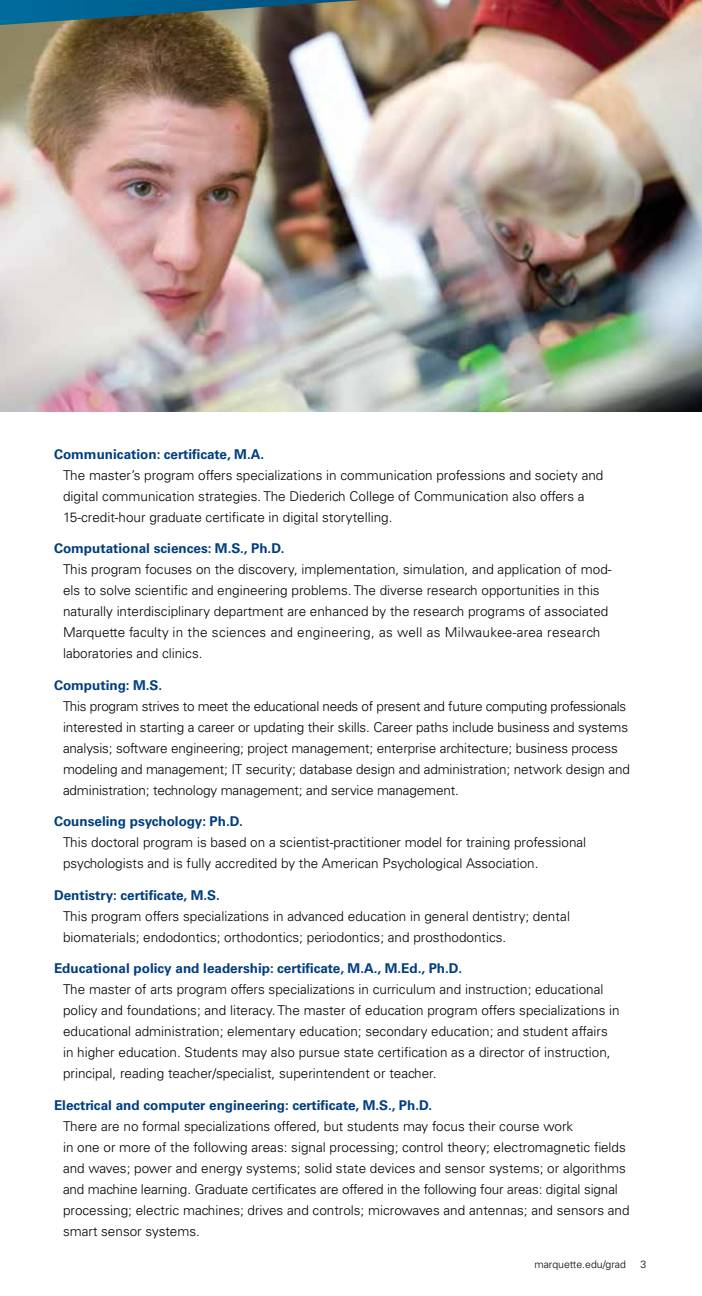
<style>
.page{position:relative;width:702px;height:1296px;background:#fff}
.page>*{position:absolute;margin:0;border:0;box-sizing:border-box;transform-origin:0 0}
.t1{font:300 13.5px/21px "Univers LT Std";color:#000}
.t2{font:700 13.5px "Univers LT Std";color:#003e7e}
.t3{font:300 10.5px "Univers LT Std";color:#000}
</style>
<div class="page">
<img style="left:0;top:0;width:702px;height:411px">
<svg style="left:0;top:0;width:362px;height:25px;background:#3a646d"></svg>
<p class="t2" style="left:54px;top:446px;width:212px">Communication: certificate, M.A.</p>
<p class="t1" style="left:63px;top:464px;width:542px">The master’s program offers specializations in communication professions and society and digital communication strategies. The Diederich College of Communication also offers a<br>15-credit-hour graduate certificate in digital storytelling.</p>
<p class="t2" style="left:54px;top:540px;width:232px">Computational sciences: M.S., Ph.D.</p>
<p class="t1" style="left:63px;top:559px;width:550px">This program focuses on the discovery, implementation, simulation, and application of mod&shy;els to solve scientific and engineering problems. The diverse research opportunities in this naturally interdisciplinary department are enhanced by the research programs of associated Marquette faculty in the sciences and engineering, as well as Milwaukee-area research laboratories and clinics.</p>
<p class="t2" style="left:54px;top:677px;width:110px">Computing: M.S.</p>
<p class="t1" style="left:63px;top:695px;width:569px">This program strives to meet the educational needs of present and future computing professionals interested in starting a career or updating their skills. Career paths include business and systems analysis; software engineering; project management; enterprise architecture; business process modeling and management; IT security; database design and administration; network design and administration; technology management; and service management.</p>
<p class="t2" style="left:54px;top:813px;width:191px">Counseling psychology: Ph.D.</p>
<p class="t1" style="left:63px;top:832px;width:525px">This doctoral program is based on a scientist-practitioner model for training professional psychologists and is fully accredited by the American Psychological Association.</p>
<p class="t2" style="left:54px;top:887px;width:167px">Dentistry: certificate, M.S.</p>
<p class="t1" style="left:63px;top:905px;width:509px">This program offers specializations in advanced education in general dentistry; dental biomaterials; endodontics; orthodontics; periodontics; and prosthodontics.</p>
<p class="t2" style="left:54px;top:960px;width:410px">Educational policy and leadership: certificate, M.A., M.Ed., Ph.D.</p>
<p class="t1" style="left:63px;top:979px;width:558px">The master of arts program offers specializations in curriculum and instruction; educational policy and foundations; and literacy. The master of education program offers specializations in educational administration; elementary education; secondary education; and student affairs in higher education. Students may also pursue state certification as a director of instruction, principal, reading teacher/specialist, superintendent or teacher.</p>
<p class="t2" style="left:54px;top:1097px;width:380px">Electrical and computer engineering: certificate, M.S., Ph.D.</p>
<p class="t1" style="left:63px;top:1115px;width:568px">There are no formal specializations offered, but students may focus their course work<br>in one or more of the following areas: signal processing; control theory; electromagnetic fields and waves; power and energy systems; solid state devices and sensor systems; or algorithms and machine learning. Graduate certificates are offered in the following four areas: digital signal processing; electric machines; drives and controls; microwaves and antennas; and sensors and smart sensor systems.</p>
<p class="t3" style="left:534px;top:1258px;width:93px">marquette.edu/grad</p>
<p class="t3" style="left:641px;top:1258px;width:7px">3</p>
</div>
